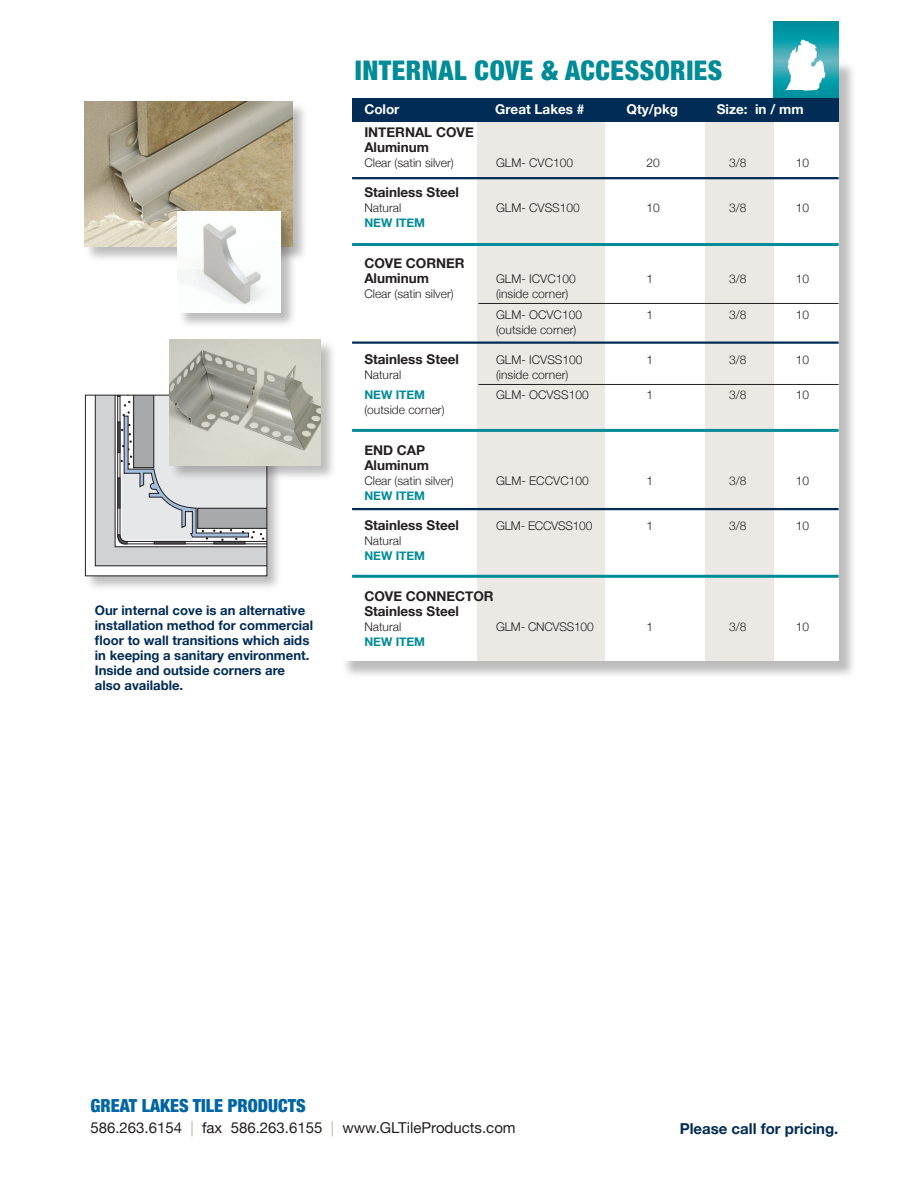
<style>
.page{position:relative;width:918px;height:1188px;background:#fff}
.page>*{position:absolute;margin:0;border:0;box-sizing:border-box;transform-origin:0 0}
.t1{font:900 condensed 27px "Helvetica Neue";letter-spacing:.02em;color:#008b98}
.t2{font:900 condensed 18px "Helvetica Neue";color:#0065a4}
.t3{font:15px "Helvetica Neue";color:#231f20}
.t4{font:700 15px "Helvetica Neue";color:#002c55}
.t5{font:700 13.5px "Helvetica Neue";color:#231f20}
.t6{font:700 13.5px "Helvetica Neue";color:#fff}
.t7{font:700 13.2px/15px "Helvetica Neue";color:#002c55}
.t8{font:300 12px/15px "Helvetica Neue";color:#231f20}
.t9{font:700 12px "Helvetica Neue";color:#008b98}
.t10{font:300 12px "Helvetica Neue";letter-spacing:-.02em;color:#231f20}
.s1{font-weight:700;color:#008b98}
.s2{color:#bbb1a3}
</style>
<div class="page">
<div style="left:341px;top:60px;width:516px;height:619px;background:#231f20;opacity:.3"></div>
<div style="left:338px;top:58px;width:500px;height:603px;background:#fff"></div>
<div style="left:478px;top:114px;width:127px;height:547px;background:#ece9e4"></div>
<div style="left:705px;top:114px;width:68px;height:547px;background:#ece9e4"></div>
<svg style="left:773px;top:21px;width:66px;height:78px;background:#1399a7"></svg>
<svg style="left:785px;top:39px;width:41px;height:52px"></svg>
<hr style="left:352px;top:341px;width:487px;height:3px;background:#002c55">
<hr style="left:352px;top:508px;width:487px;height:2px;background:#002c55">
<hr style="left:352px;top:243px;width:487px;height:3px;background:#008b98">
<hr style="left:352px;top:177px;width:487px;height:2px;background:#002c55">
<hr style="left:352px;top:575px;width:487px;height:3px;background:#008b98">
<hr style="left:352px;top:429px;width:487px;height:3px;background:#008b98">
<hr style="left:478px;top:303px;width:361px;height:1px;background:#231f20">
<hr style="left:478px;top:384px;width:361px;height:1px;background:#231f20">
<div style="left:352px;top:99px;width:487px;height:23px;background:#002c55"></div>
<div style="left:85px;top:393px;width:198px;height:199px;background:#231f20;opacity:.3"></div>
<div style="left:85px;top:395px;width:182px;height:181px;background:#fff"></div>
<svg style="left:95px;top:397px;width:170px;height:169px;background:#c2c4c7"></svg>
<div style="left:85px;top:395px;width:182px;height:181px;border:1px solid #231f20"></div>
<div style="left:84px;top:102px;width:225px;height:161px;background:#231f20;opacity:.3"></div>
<img style="left:85px;top:102px;width:208px;height:144px">
<div style="left:169px;top:339px;width:167px;height:142px;background:#231f20;opacity:.3"></div>
<img style="left:169px;top:340px;width:151px;height:125px">
<div style="left:177px;top:212px;width:120px;height:117px;background:#231f20;opacity:.3"></div>
<img style="left:178px;top:212px;width:103px;height:101px">
<p class="t7" style="left:95px;top:602px;width:220px">Our internal cove is an alternative installation method for commercial floor to wall transitions which aids in keeping a sanitary environment.<br>Inside and outside corners are also available.</p>
<p class="t1" style="left:355px;top:53px;width:369px">INTERNAL COVE &amp; ACCESSORIES</p>
<p class="t6" style="left:364px;top:101px;width:37px">Color</p>
<p class="t6" style="left:495px;top:101px;width:91px">Great Lakes #</p>
<p class="t6" style="left:627px;top:101px;width:53px">Qty/pkg</p>
<p class="t6" style="left:717px;top:101px;width:88px">Size: in / mm</p>
<p class="t5" style="left:364px;top:124px;width:111px">INTERNAL COVE</p>
<p class="t5" style="left:364px;top:139px;width:66px">Aluminum</p>
<p class="t8" style="left:364px;top:155px;width:91px">Clear (satin silver)</p>
<p class="t8" style="left:496px;top:155px;width:79px">GLM- CVC100</p>
<p class="t8" style="left:646px;top:155px;width:15px">20</p>
<p class="t8" style="left:729px;top:155px;width:19px">3/8</p>
<p class="t8" style="left:796px;top:155px;width:15px">10</p>
<p class="t5" style="left:364px;top:184px;width:96px">Stainless Steel</p>
<p class="t8" style="left:364px;top:200px;width:38px">Natural</p>
<p class="t8" style="left:496px;top:200px;width:85px">GLM- CVSS100</p>
<p class="t8" style="left:646px;top:200px;width:15px">10</p>
<p class="t8" style="left:729px;top:200px;width:19px">3/8</p>
<p class="t8" style="left:796px;top:200px;width:15px">10</p>
<p class="t9" style="left:364px;top:216px;width:62px">NEW ITEM</p>
<p class="t5" style="left:364px;top:255px;width:102px">COVE CORNER</p>
<p class="t5" style="left:364px;top:270px;width:66px">Aluminum</p>
<p class="t8" style="left:496px;top:271px;width:81px">GLM- ICVC100</p>
<p class="t8" style="left:646px;top:271px;width:8px">1</p>
<p class="t8" style="left:729px;top:271px;width:19px">3/8</p>
<p class="t8" style="left:796px;top:271px;width:15px">10</p>
<p class="t8" style="left:364px;top:286px;width:91px">Clear (satin silver)</p>
<p class="t8" style="left:496px;top:286px;width:74px">(inside corner)</p>
<p class="t8" style="left:496px;top:307px;width:88px">GLM- OCVC100</p>
<p class="t8" style="left:646px;top:307px;width:8px">1</p>
<p class="t8" style="left:729px;top:307px;width:19px">3/8</p>
<p class="t8" style="left:796px;top:307px;width:15px">10</p>
<p class="t8" style="left:496px;top:322px;width:82px">(outside corner)</p>
<p class="t5" style="left:364px;top:350px;width:96px">Stainless Steel</p>
<p class="t8" style="left:496px;top:352px;width:88px">GLM- ICVSS100</p>
<p class="t8" style="left:646px;top:352px;width:8px">1</p>
<p class="t8" style="left:729px;top:352px;width:19px">3/8</p>
<p class="t8" style="left:796px;top:352px;width:15px">10</p>
<p class="t8" style="left:364px;top:367px;width:38px">Natural</p>
<p class="t8" style="left:496px;top:367px;width:74px">(inside corner)</p>
<p class="t9" style="left:364px;top:387px;width:62px">NEW ITEM</p>
<p class="t8" style="left:496px;top:387px;width:94px">GLM- OCVSS100</p>
<p class="t8" style="left:646px;top:387px;width:8px">1</p>
<p class="t8" style="left:729px;top:387px;width:19px">3/8</p>
<p class="t8" style="left:796px;top:387px;width:15px">10</p>
<p class="t8" style="left:364px;top:402px;width:82px">(outside corner)</p>
<p class="t5" style="left:364px;top:442px;width:62px">END CAP</p>
<p class="t5" style="left:364px;top:457px;width:66px">Aluminum</p>
<p class="t8" style="left:364px;top:473px;width:91px">Clear (satin silver)</p>
<p class="t8" style="left:496px;top:473px;width:94px">GLM- ECCVC100</p>
<p class="t8" style="left:646px;top:473px;width:8px">1</p>
<p class="t8" style="left:729px;top:473px;width:19px">3/8</p>
<p class="t8" style="left:796px;top:473px;width:15px">10</p>
<p class="t9" style="left:364px;top:488px;width:62px">NEW ITEM</p>
<p class="t5" style="left:364px;top:517px;width:96px">Stainless Steel</p>
<p class="t10" style="left:496px;top:518px;width:98px">GLM- ECCVSS100</p>
<p class="t8" style="left:646px;top:518px;width:8px">1</p>
<p class="t8" style="left:729px;top:518px;width:19px">3/8</p>
<p class="t8" style="left:796px;top:518px;width:15px">10</p>
<p class="t8" style="left:364px;top:533px;width:62px">Natural<br><span class="s1">NEW ITEM</span></p>
<p class="t5" style="left:364px;top:587px;width:131px">COVE CONNECTOR</p>
<p class="t5" style="left:364px;top:602px;width:96px">Stainless Steel</p>
<p class="t8" style="left:364px;top:619px;width:38px">Natural</p>
<p class="t10" style="left:496px;top:619px;width:99px">GLM- CNCVSS100</p>
<p class="t8" style="left:646px;top:619px;width:8px">1</p>
<p class="t8" style="left:729px;top:619px;width:19px">3/8</p>
<p class="t8" style="left:796px;top:619px;width:15px">10</p>
<p class="t9" style="left:364px;top:634px;width:62px">NEW ITEM</p>
<p class="t2" style="left:90px;top:1095px;width:217px">GREAT LAKES TILE PRODUCTS</p>
<p class="t3" style="left:90px;top:1119px;width:427px">586.263.6154 <span class="s2">|</span> fax 586.263.6155 <span class="s2">|</span> www.GLTileProducts.com</p>
<p class="t4" style="left:680px;top:1119px;width:160px">Please call for pricing.</p>
</div>
